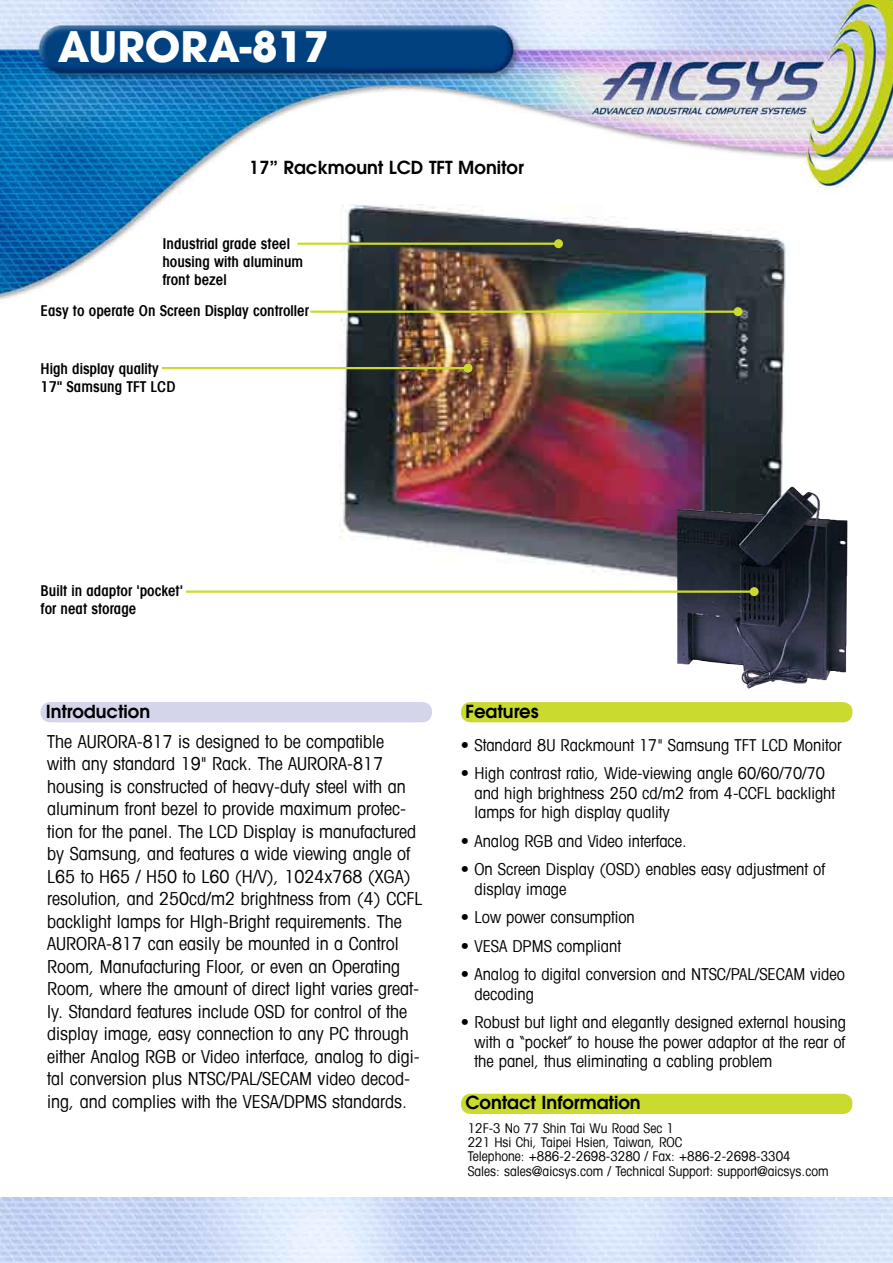
<style>
.page{position:relative;width:893px;height:1263px;background:#fff}
.page>*{position:absolute;margin:0;border:0;box-sizing:border-box;transform-origin:0 0}
.t1{font:700 42px "Avant Garde";color:#fff}
.t2{font:condensed 18px/22.5px "Avant Garde";color:#000}
.t3{font:600 18px "Avant Garde";color:#000}
.t4{font:condensed 16.5px/19.5px "Avant Garde";color:#000}
.t5{font:600 condensed 15px/18px "Avant Garde";color:#000}
.t6{font:condensed 13.5px/14.2px "Avant Garde";color:#000}
</style>
<div class="page">
<img style="left:0;top:0;width:893px;height:300px">
<img style="left:0;top:1198px;width:893px;height:65px">
<div style="left:40px;top:702px;width:392px;height:20px;background:#d4d5ea"></div>
<div style="left:461px;top:702px;width:391px;height:20px;background:#cada2e"></div>
<div style="left:461px;top:1094px;width:391px;height:20px;background:#cada2e"></div>
<img style="left:339px;top:204px;width:450px;height:378px">
<hr style="left:162px;top:367px;width:306px;height:2px;background:#cada2e">
<div style="left:463px;top:364px;width:9px;height:9px;background:#cada2e;border-radius:50%"></div>
<img style="left:677px;top:487px;width:170px;height:202px">
<hr style="left:310px;top:311px;width:428px;height:2px;background:#cada2e">
<div style="left:733px;top:307px;width:9px;height:9px;background:#cada2e;border-radius:50%"></div>
<hr style="left:297px;top:243px;width:261px;height:2px;background:#cada2e">
<div style="left:554px;top:239px;width:9px;height:9px;background:#cada2e;border-radius:50%"></div>
<hr style="left:186px;top:590px;width:568px;height:3px;background:#cada2e">
<div style="left:750px;top:587px;width:9px;height:9px;background:#cada2e;border-radius:50%"></div>
<p class="t1" style="left:58px;top:19px;width:273px">AURORA-817</p>
<p class="t3" style="left:249px;top:155px;width:276px">17” Rackmount LCD TFT Monitor</p>
<p class="t5" style="left:162px;top:235px;width:142px">Industrial grade steel housing with aluminum front bezel</p>
<p class="t5" style="left:40px;top:301px;width:270px">Easy to operate On Screen Display controller</p>
<p class="t5" style="left:40px;top:359px;width:136px">High display quality<br>17" Samsung TFT LCD</p>
<p class="t5" style="left:40px;top:582px;width:144px">Built in adaptor 'pocket' for neat storage</p>
<p class="t3" style="left:46px;top:699px;width:106px">Introduction</p>
<p class="t2" style="left:47px;top:730px;width:377px">The AURORA-817 is designed to be compatible<br>with any standard 19" Rack. The AURORA-817 housing is constructed of heavy-duty steel with an aluminum front bezel to provide maximum protec&shy;tion for the panel. The LCD Display is manufactured by Samsung, and features a wide viewing angle of L65 to H65 / H50 to L60 (H/V), 1024x768 (XGA) resolution, and 250cd/m2 brightness from (4) CCFL backlight lamps for HIgh-Bright requirements. The AURORA-817 can easily be mounted in a Control Room, Manufacturing Floor, or even an Operating Room, where the amount of direct light varies great&shy;ly. Standard features include OSD for control of the display image, easy connection to any PC through either Analog RGB or Video interface, analog to digi&shy;tal conversion plus NTSC/PAL/SECAM video decod&shy;ing, and complies with the VESA/DPMS standards.</p>
<p class="t3" style="left:465px;top:700px;width:75px">Features</p>
<p class="t4" style="left:461px;top:735px;width:382px">• Standard 8U Rackmount 17" Samsung TFT LCD Monitor</p>
<p class="t4" style="left:474px;top:763px;width:362px;text-indent:-14px">• High contrast ratio, Wide-viewing angle 60/60/70/70 and high brightness 250 cd/m2 from 4-CCFL backlight lamps for high display quality</p>
<p class="t4" style="left:461px;top:831px;width:227px">• Analog RGB and Video interface.</p>
<p class="t4" style="left:474px;top:859px;width:352px;text-indent:-14px">• On Screen Display (OSD) enables easy adjustment of display image</p>
<p class="t4" style="left:461px;top:907px;width:175px">• Low power consumption</p>
<p class="t4" style="left:461px;top:936px;width:162px">• VESA DPMS compliant</p>
<p class="t4" style="left:474px;top:964px;width:372px;text-indent:-14px">• Analog to digital conversion and NTSC/PAL/SECAM video decoding</p>
<p class="t4" style="left:474px;top:1012px;width:373px;text-align:justify;text-indent:-14px">• Robust but light and elegantly designed external housing with a “pocket” to house the power adaptor at the rear of the panel, thus eliminating a cabling problem</p>
<p class="t3" style="left:465px;top:1091px;width:177px">Contact Information</p>
<p class="t6" style="left:468px;top:1120px;width:362px">12F-3 No 77 Shin Tai Wu Road Sec 1<br>221 Hsi Chi, Taipei Hsien, Taiwan, ROC<br>Telephone: +886-2-2698-3280 / Fax: +886-2-2698-3304<br>Sales: sales@aicsys.com / Technical Support: support@aicsys.com</p>
</div>
